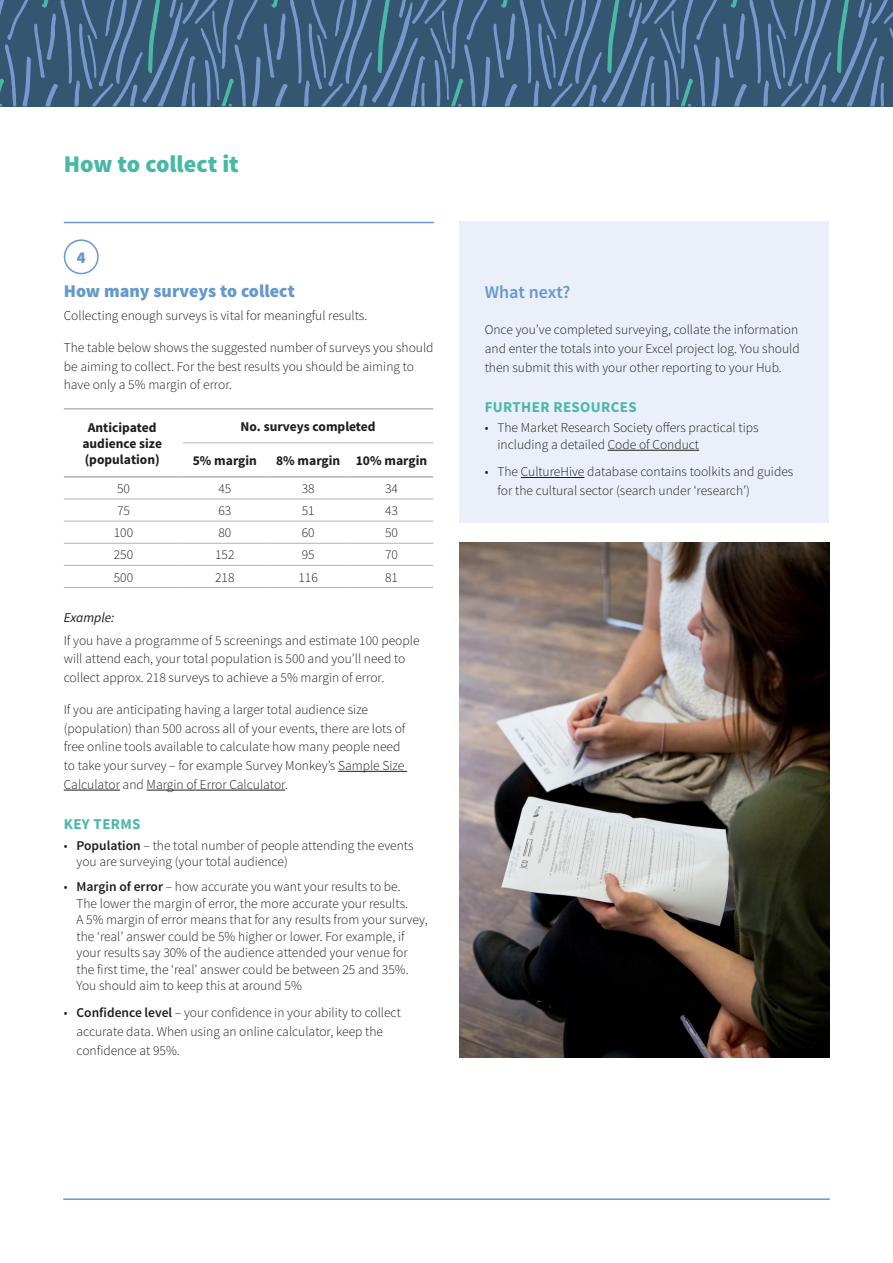
<style>
.page{position:relative;width:893px;height:1263px;background:#fff}
.page>*{position:absolute;margin:0;border:0;box-sizing:border-box;transform-origin:0 0}
.t1{font:900 24px "Source Sans Pro";color:#49b8a7}
.t2{font:900 18px "Source Sans Pro";color:#6599cc}
.t3{font:600 18px "Source Sans Pro";color:#6599cc}
.t4{font:900 16.5px "Source Sans Pro";color:#6599cc}
.t5{font:700 15px "Source Sans Pro";letter-spacing:.025em;color:#49b8a7}
.t6{font:300 13.5px/18.8px "Source Sans Pro";color:#1d1d1b}
.t7{font:700 13.5px/16.2px "Source Sans Pro";color:#1d1d1b;text-align:center}
.t8{font:italic 13.5px "Source Sans Pro";color:#1d1d1b}
.s1{font-weight:600}
</style>
<div class="page">
<hr style="left:64px;top:222px;width:370px;height:1px;background:#6599cc">
<hr style="left:338px;top:771px;width:69px;height:1px;background:#1d1d1b">
<hr style="left:64px;top:790px;width:56px;height:1px;background:#1d1d1b">
<hr style="left:147px;top:790px;width:138px;height:1px;background:#1d1d1b">
<div style="left:64px;top:239px;width:35px;height:35px;border:2px solid #6599cc;border-radius:50%"></div>
<hr style="left:64px;top:408px;width:119px;height:2px;background:#b3b2b2">
<hr style="left:183px;top:408px;width:83px;height:2px;background:#b3b2b2">
<hr style="left:266px;top:408px;width:84px;height:2px;background:#b3b2b2">
<hr style="left:350px;top:408px;width:83px;height:2px;background:#b3b2b2">
<hr style="left:183px;top:443px;width:83px;height:1px;background:#b3b2b2">
<hr style="left:266px;top:443px;width:84px;height:1px;background:#b3b2b2">
<hr style="left:350px;top:443px;width:83px;height:1px;background:#b3b2b2">
<hr style="left:64px;top:476px;width:119px;height:2px;background:#b3b2b2">
<hr style="left:183px;top:476px;width:83px;height:2px;background:#b3b2b2">
<hr style="left:266px;top:476px;width:84px;height:2px;background:#b3b2b2">
<hr style="left:350px;top:476px;width:83px;height:2px;background:#b3b2b2">
<hr style="left:64px;top:499px;width:119px;height:1px;background:#b3b2b2">
<hr style="left:183px;top:499px;width:83px;height:1px;background:#b3b2b2">
<hr style="left:266px;top:499px;width:84px;height:1px;background:#b3b2b2">
<hr style="left:350px;top:499px;width:83px;height:1px;background:#b3b2b2">
<hr style="left:64px;top:521px;width:119px;height:1px;background:#b3b2b2">
<hr style="left:183px;top:521px;width:83px;height:1px;background:#b3b2b2">
<hr style="left:266px;top:521px;width:84px;height:1px;background:#b3b2b2">
<hr style="left:350px;top:521px;width:83px;height:1px;background:#b3b2b2">
<hr style="left:64px;top:543px;width:119px;height:1px;background:#b3b2b2">
<hr style="left:183px;top:543px;width:83px;height:1px;background:#b3b2b2">
<hr style="left:266px;top:543px;width:84px;height:1px;background:#b3b2b2">
<hr style="left:350px;top:543px;width:83px;height:1px;background:#b3b2b2">
<hr style="left:64px;top:565px;width:119px;height:1px;background:#b3b2b2">
<hr style="left:183px;top:565px;width:83px;height:1px;background:#b3b2b2">
<hr style="left:266px;top:565px;width:84px;height:1px;background:#b3b2b2">
<hr style="left:350px;top:565px;width:83px;height:1px;background:#b3b2b2">
<hr style="left:64px;top:587px;width:119px;height:1px;background:#b3b2b2">
<hr style="left:183px;top:587px;width:83px;height:1px;background:#b3b2b2">
<hr style="left:266px;top:587px;width:84px;height:1px;background:#b3b2b2">
<hr style="left:350px;top:587px;width:83px;height:1px;background:#b3b2b2">
<div style="left:459px;top:221px;width:370px;height:301px;background:#eaeff9"></div>
<hr style="left:608px;top:450px;width:91px;height:1px;background:#1d1d1b">
<hr style="left:521px;top:477px;width:63px;height:1px;background:#1d1d1b">
<svg style="left:0;top:0;width:893px;height:106px"></svg>
<img style="left:459px;top:542px;width:370px;height:516px">
<hr style="left:64px;top:1198px;width:765px;height:2px;background:#6599cc">
<h1 class="t1" style="left:64px;top:149px;width:177px">How to collect it</h1>
<p class="t4" style="left:77px;top:247px;width:10px">4</p>
<h2 class="t2" style="left:64px;top:280px;width:233px">How many surveys to collect</h2>
<p class="t6" style="left:64px;top:306px;width:305px">Collecting enough surveys is vital for meaningful results.</p>
<p class="t6" style="left:64px;top:338px;width:371px">The table below shows the suggested number of surveys you should be aiming to collect. For the best results you should be aiming to have only a 5% margin of error.</p>
<p class="t7" style="left:82px;top:420px;width:81px">Anticipated audience size (population)</p>
<p class="t7" style="left:241px;top:419px;width:137px">No. surveys completed</p>
<p class="t7" style="left:193px;top:453px;width:66px">5% margin</p>
<p class="t7" style="left:276px;top:453px;width:153px">8% margin 10% margin</p>
<p class="t6" style="left:117px;top:479px;width:14px">50</p>
<p class="t6" style="left:218px;top:479px;width:14px">45</p>
<p class="t6" style="left:302px;top:479px;width:14px">38</p>
<p class="t6" style="left:385px;top:479px;width:14px">34</p>
<p class="t6" style="left:117px;top:501px;width:14px">75</p>
<p class="t6" style="left:218px;top:501px;width:14px">63</p>
<p class="t6" style="left:302px;top:501px;width:14px">51</p>
<p class="t6" style="left:385px;top:501px;width:14px">43</p>
<p class="t6" style="left:114px;top:523px;width:21px">100</p>
<p class="t6" style="left:218px;top:523px;width:14px">80</p>
<p class="t6" style="left:302px;top:523px;width:14px">60</p>
<p class="t6" style="left:385px;top:523px;width:14px">50</p>
<p class="t6" style="left:114px;top:546px;width:21px">250</p>
<p class="t6" style="left:215px;top:546px;width:21px">152</p>
<p class="t6" style="left:302px;top:546px;width:14px">95</p>
<p class="t6" style="left:385px;top:546px;width:14px">70</p>
<p class="t6" style="left:114px;top:568px;width:21px">500</p>
<p class="t6" style="left:215px;top:568px;width:21px">218</p>
<p class="t6" style="left:298px;top:568px;width:21px">116</p>
<p class="t6" style="left:385px;top:568px;width:14px">81</p>
<p class="t8" style="left:64px;top:609px;width:52px">Example:</p>
<p class="t6" style="left:64px;top:631px;width:357px">If you have a programme of 5 screenings and estimate 100 people will attend each, your total population is 500 and you’ll need to collect approx. 218 surveys to achieve a 5% margin of error.</p>
<p class="t6" style="left:64px;top:700px;width:343px">If you are anticipating having a larger total audience size (population) than 500 across all of your events, there are lots of free online tools available to calculate how many people need to take your survey – for example Survey Monkey’s Sample Size Calculator and Margin of Error Calculator.</p>
<p class="t5" style="left:64px;top:814px;width:78px">KEY TERMS</p>
<p class="t6" style="left:77px;top:837px;width:339px;line-height:16.5px;text-indent:-13px">• <span class="s1">Population</span> – the total number of people attending the events you are surveying (your total audience)</p>
<p class="t6" style="left:77px;top:878px;width:353px;line-height:16.5px;text-indent:-13px">• <span class="s1">Margin of error</span> – how accurate you want your results to be.<br>The lower the margin of error, the more accurate your results.<br>A 5% margin of error means that for any results from your survey, the ‘real’ answer could be 5% higher or lower. For example, if your results say 30% of the audience attended your venue for the first time, the ‘real’ answer could be between 25 and 35%.<br>You should aim to keep this at around 5%</p>
<p class="t6" style="left:77px;top:1003px;width:326px;text-indent:-13px">• <span class="s1">Confidence level</span> – your confidence in your ability to collect accurate data. When using an online calculator, keep the confidence at 95%.</p>
<h2 class="t3" style="left:485px;top:281px;width:87px">What next?</h2>
<p class="t6" style="left:485px;top:320px;width:316px;text-align:justify">Once you’ve completed surveying, collate the information and enter the totals into your Excel project log. You should then submit this with your other reporting to your Hub.</p>
<p class="t5" style="left:485px;top:397px;width:153px">FURTHER RESOURCES</p>
<p class="t6" style="left:497px;top:420px;width:263px;line-height:16.5px;text-indent:-13px">• The Market Research Society offers practical tips including a detailed Code of Conduct</p>
<p class="t6" style="left:497px;top:462px;width:297px;text-indent:-13px">• The CultureHive database contains toolkits and guides for the cultural sector (search under ‘research’)</p>
</div>
